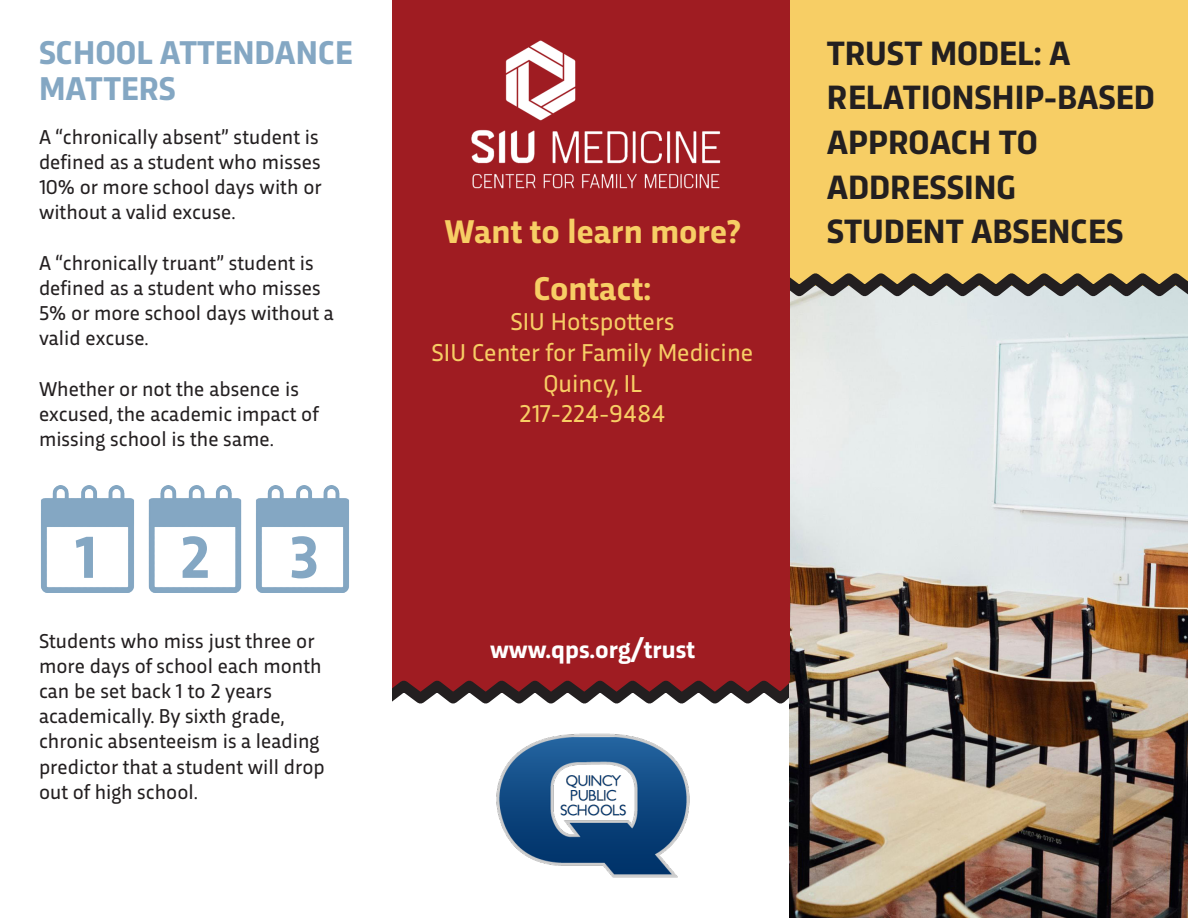
<style>
.page{position:relative;width:1188px;height:918px;background:#fff}
.page>*{position:absolute;margin:0;border:0;box-sizing:border-box;transform-origin:0 0}
.t1{font:700 62.1px "Trasandina";color:#84a7c3}
.t2{font:700 35.4px/44.7px "Trasandina";color:#231f20}
.t3{font:700 34.5px "Trasandina";color:#f7ce65}
.t4{font:700 34.5px/36px "Trasandina";color:#84a7c3}
.t5{font:25.5px "Trasandina";color:#f7ce65}
.t6{font:700 25.5px "Trasandina";color:#fff}
.t7{font:21px/25.2px "Trasandina";color:#231f20}
</style>
<div class="page">
<div style="left:392px;top:0;width:398px;height:692px;background:#9f1c22"></div>
<svg style="left:392px;top:680px;width:398px;height:35px"></svg>
<img style="left:790px;top:307px;width:398px;height:611px">
<div style="left:790px;top:0;width:398px;height:285px;background:#f7ce65"></div>
<svg style="left:790px;top:273px;width:398px;height:34px;background:#999485"></svg>
<img style="left:471px;top:40px;width:250px;height:149px">
<img style="left:496px;top:733px;width:194px;height:145px">
<img style="left:41px;top:486px;width:93px;height:107px">
<img style="left:148px;top:486px;width:94px;height:107px">
<img style="left:256px;top:486px;width:93px;height:107px">
<p class="t4" style="left:39px;top:32px;width:315px">SCHOOL ATTENDANCE<br>MATTERS</p>
<p class="t7" style="left:39px;top:122px;width:284px">A “chronically absent” student is defined as a student who misses<br>10% or more school days with or without a valid excuse.</p>
<p class="t7" style="left:39px;top:248px;width:296px">A “chronically truant” student is defined as a student who misses<br>5% or more school days without a valid excuse.</p>
<p class="t7" style="left:39px;top:374px;width:281px">Whether or not the absence is excused, the academic impact of missing school is the same.</p>
<p class="t1" style="left:75px;top:511px;width:24px">1</p>
<p class="t1" style="left:180px;top:511px;width:31px">2</p>
<p class="t1" style="left:290px;top:511px;width:30px">3</p>
<p class="t7" style="left:39px;top:626px;width:287px">Students who miss just three or more days of school each month can be set back 1 to 2 years academically. By sixth grade, chronic absenteeism is a leading predictor that a student will drop out of high school.</p>
<p class="t2" style="left:827px;top:28px;width:330px">TRUST MODEL: A<br>RELATIONSHIP-BASED</p>
<p class="t2" style="left:827px;top:117px;width:213px">APPROACH TO<br>ADDRESSING</p>
<p class="t3" style="left:444px;top:206px;width:298px">Want to learn more?</p>
<p class="t2" style="left:827px;top:206px;width:298px">STUDENT ABSENCES</p>
<p class="t3" style="left:534px;top:263px;width:119px">Contact:</p>
<p class="t5" style="left:510px;top:303px;width:166px">SIU Hotspotters</p>
<p class="t5" style="left:432px;top:333px;width:323px">SIU Center for Family Medicine</p>
<p class="t5" style="left:543px;top:364px;width:100px">Quincy, IL</p>
<p class="t5" style="left:519px;top:394px;width:148px">217-224-9484</p>
<p class="t6" style="left:490px;top:631px;width:207px">www.qps.org/trust</p>
</div>
